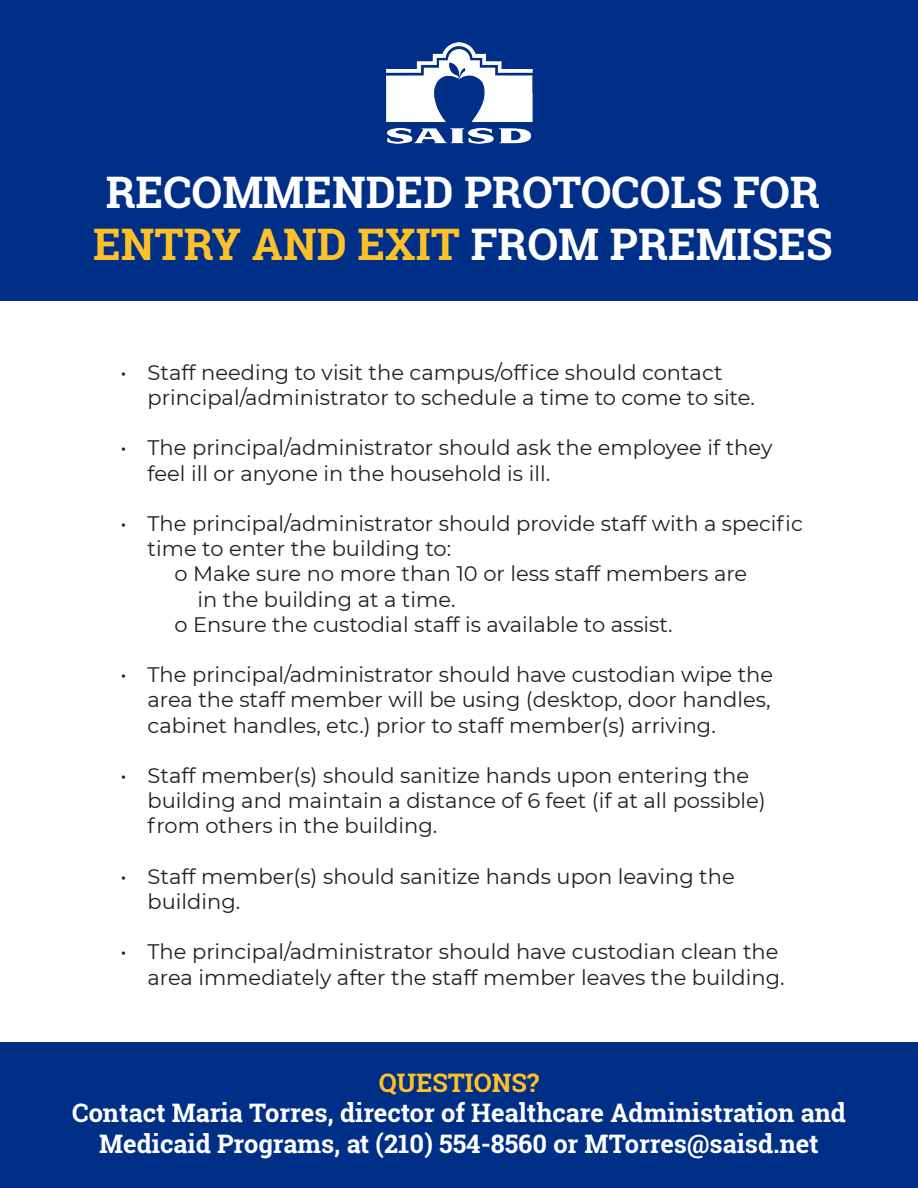
<style>
.page{position:relative;width:918px;height:1188px;background:#fff}
.page>*{position:absolute;margin:0;border:0;box-sizing:border-box;transform-origin:0 0}
.t1{font:700 43.5px/52.2px "Roboto Slab";color:#fff}
.t2{font:700 25.5px/30.6px "Roboto Slab";color:#fff;text-align:center}
.t3{font:700 25.5px "Roboto Slab";color:#fec128}
.t4{font:21px/25.2px "Montserrat";color:#231f20}
.s1{color:#fec128}
</style>
<div class="page">
<div style="left:0;top:0;width:918px;height:301px;background:#002f87"></div>
<img style="left:387px;top:42px;width:146px;height:102px">
<div style="left:0;top:1042px;width:918px;height:146px;background:#002f87"></div>
<p class="t1" style="left:93px;top:165px;width:741px">RECOMMENDED PROTOCOLS FOR<br><span class="s1">ENTRY AND EXIT</span> FROM PREMISES</p>
<p class="t4" style="left:148px;top:359px;width:609px;text-indent:-27px">• Staff needing to visit the campus/office should contact principal/administrator to schedule a time to come to site.</p>
<p class="t4" style="left:148px;top:435px;width:626px;text-indent:-27px">• The principal/administrator should ask the employee if they feel ill or anyone in the household is ill.</p>
<p class="t4" style="left:148px;top:510px;width:657px;text-indent:-27px">• The principal/administrator should provide staff with a specific time to enter the building to:</p>
<p class="t4" style="left:198px;top:561px;width:551px;text-indent:-23px">o Make sure no more than 10 or less staff members are in the building at a time.</p>
<p class="t4" style="left:175px;top:611px;width:500px">o Ensure the custodial staff is available to assist.</p>
<p class="t4" style="left:148px;top:661px;width:627px;text-indent:-27px">• The principal/administrator should have custodian wipe the area the staff member will be using (desktop, door handles, cabinet handles, etc.) prior to staff member(s) arriving.</p>
<p class="t4" style="left:148px;top:762px;width:620px;text-indent:-27px">• Staff member(s) should sanitize hands upon entering the building and maintain a distance of 6 feet (if at all possible) from others in the building.</p>
<p class="t4" style="left:148px;top:863px;width:589px;text-indent:-27px">• Staff member(s) should sanitize hands upon leaving the building.</p>
<p class="t4" style="left:121px;top:939px;width:665px;text-align:right">• The principal/administrator should have custodian clean the area immediately after the staff member leaves the building.</p>
<p class="t3" style="left:379px;top:1065px;width:162px">QUESTIONS?</p>
<p class="t2" style="left:72px;top:1097px;width:775px">Contact Maria Torres, director of Healthcare Administration and<br>Medicaid Programs, at (210) 554-8560 or MTorres@saisd.net</p>
</div>
